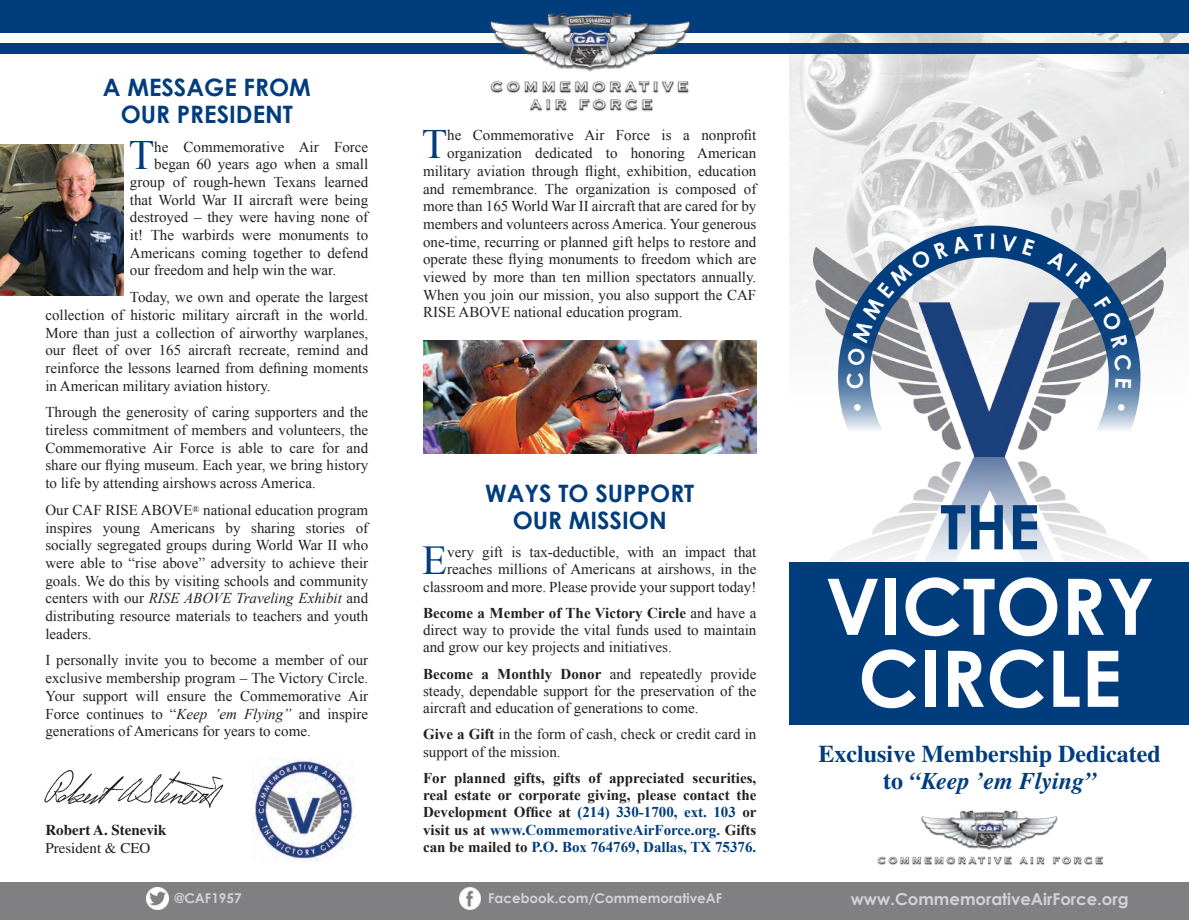
<style>
.page{position:relative;width:1189px;height:920px;background:#fff}
.page>*{position:absolute;margin:0;border:0;box-sizing:border-box;transform-origin:0 0}
.t1{font:700 78px/72px "Century Gothic";color:#fff;text-align:center}
.t2{font:700 61.5px "Century Gothic";color:#013d7d}
.t3{font:41.7px "Times New Roman";color:#013d7d}
.t4{font:41.1px "Times New Roman";color:#013d7d}
.t5{font:700 24px "Century Gothic";color:#013d7d}
.t6{font:700 24px/27px "Times";color:#013d7d;text-align:center}
.t7{font:700 16.5px "Century Gothic";color:#d1d2d4}
.t8{font:15px/17.7px "Times New Roman";color:#231f20;text-align:justify}
.t9{font:700 15px/17.2px "Times New Roman";color:#231f20;text-align:justify}
.t10{font:700 15px "Times";color:#231f20}
.t11{font:15px "Times";color:#231f20}
.t12{font:700 13.5px "Century Gothic";color:#d1d2d4}
.s1{font-style:italic}
.s2{font-weight:700}
.s3{color:#013d7d}
</style>
<div class="page">
<img style="left:789px;top:33px;width:400px;height:297px">
<img style="left:814px;top:247px;width:351px;height:316px">
<svg style="left:838px;top:226px;width:302px;height:238px"></svg>
<div style="left:854px;top:404px;width:7px;height:7px;background:#fff;border-radius:50%"></div>
<div style="left:1118px;top:404px;width:6px;height:7px;background:#fff;border-radius:50%"></div>
<img style="left:44px;top:770px;width:180px;height:38px">
<div style="left:789px;top:563px;width:400px;height:162px;background:#013d7d"></div>
<div style="left:0;top:882px;width:1189px;height:38px;background:#808083"></div>
<div style="left:0;top:0;width:1189px;height:33px;background:#013d7d"></div>
<div style="left:0;top:43px;width:1189px;height:11px;background:#013d7d"></div>
<img style="left:459px;top:887px;width:22px;height:22px">
<img style="left:147px;top:887px;width:21px;height:22px">
<img style="left:0;top:144px;width:123px;height:151px">
<img style="left:877px;top:810px;width:226px;height:55px">
<img style="left:489px;top:13px;width:202px;height:99px">
<img style="left:423px;top:341px;width:333px;height:112px">
<img style="left:252px;top:758px;width:102px;height:102px">
<svg style="left:847px;top:372px;width:16px;height:16px"></svg>
<svg style="left:847px;top:234px;width:137px;height:132px"></svg>
<svg style="left:991px;top:234px;width:3px;height:15px"></svg>
<svg style="left:1001px;top:234px;width:34px;height:22px"></svg>
<svg style="left:1047px;top:250px;width:46px;height:40px;background:#336294"></svg>
<svg style="left:1094px;top:296px;width:38px;height:75px;background:#325c8a"></svg>
<svg style="left:1115px;top:378px;width:16px;height:10px"></svg>
<p class="t5" style="left:103px;top:72px;width:209px">A MESSAGE FROM</p>
<p class="t5" style="left:121px;top:99px;width:174px">OUR PRESIDENT</p>
<p class="t3" style="left:129px;top:127px;width:27px">T</p>
<p class="t8" style="left:154px;top:137px;width:216px">he Commemorative Air Force</p>
<p class="t8" style="left:154px;top:155px;width:216px">began 60 years ago when a small</p>
<p class="t8" style="left:130px;top:173px;width:240px">group of rough-hewn Texans learned</p>
<p class="t8" style="left:130px;top:190px;width:240px">that World War II aircraft were being</p>
<p class="t8" style="left:130px;top:208px;width:240px">destroyed – they were having none of</p>
<p class="t8" style="left:130px;top:226px;width:240px">it! The warbirds were monuments to</p>
<p class="t8" style="left:130px;top:244px;width:240px">Americans coming together to defend</p>
<p class="t8" style="left:130px;top:261px;width:208px">our freedom and help win the war.</p>
<p class="t8" style="left:45px;top:288px;width:324px;text-indent:85px">Today, we own and operate the largest collection of historic military aircraft in the world.<br>More than just a collection of airworthy warplanes, our fleet of over 165 aircraft recreate, remind and reinforce the lessons learned from defining moments in American military aviation history.</p>
<p class="t8" style="left:45px;top:403px;width:324px">Through the generosity of caring supporters and the tireless commitment of members and volunteers, the Commemorative Air Force is able to care for and share our flying museum. Each year, we bring history to life by attending airshows across America.</p>
<p class="t8" style="left:45px;top:501px;width:324px">Our CAF RISE ABOVE<sup>®</sup> national education program inspires young Americans by sharing stories of socially segregated groups during World War II who were able to “rise above” adversity to achieve their goals. We do this by visiting schools and community centers with our <span class="s1">RISE ABOVE Traveling Exhibit</span> and distributing resource materials to teachers and youth leaders.</p>
<p class="t8" style="left:45px;top:651px;width:324px">I personally invite you to become a member of our exclusive membership program – The Victory Circle.<br>Your support will ensure the Commemorative Air Force continues to “<span class="s1">Keep ’em Flying”</span> and inspire generations of Americans for years to come.</p>
<p class="t10" style="left:45px;top:820px;width:123px">Robert A. Stenevik</p>
<p class="t11" style="left:45px;top:839px;width:106px">President &amp; CEO</p>
<p class="t3" style="left:422px;top:116px;width:27px">T</p>
<p class="t8" style="left:447px;top:126px;width:311px">he Commemorative Air Force is a nonprofit</p>
<p class="t8" style="left:447px;top:144px;width:311px">organization dedicated to honoring American</p>
<p class="t8" style="left:423px;top:162px;width:335px">military aviation through flight, exhibition, education</p>
<p class="t8" style="left:423px;top:179px;width:335px">and remembrance. The organization is composed of</p>
<p class="t8" style="left:423px;top:197px;width:335px">more than 165 World War II aircraft that are cared for by</p>
<p class="t8" style="left:423px;top:215px;width:335px">members and volunteers across America. Your generous</p>
<p class="t8" style="left:423px;top:233px;width:335px">one-time, recurring or planned gift helps to restore and</p>
<p class="t8" style="left:423px;top:250px;width:335px">operate these flying monuments to freedom which are</p>
<p class="t8" style="left:423px;top:268px;width:335px">viewed by more than ten million spectators annually.</p>
<p class="t8" style="left:423px;top:286px;width:335px">When you join our mission, you also support the CAF</p>
<p class="t8" style="left:423px;top:303px;width:261px">RISE ABOVE national education program.</p>
<p class="t5" style="left:485px;top:479px;width:211px">WAYS TO SUPPORT</p>
<p class="t5" style="left:513px;top:506px;width:156px">OUR MISSION</p>
<p class="t8" style="left:423px;top:543px;width:335px;line-height:17.2px;text-align:right">very gift is tax-deductible, with an impact that reaches millions of Americans at airshows, in the classroom and more. Please provide your support today!</p>
<p class="t8" style="left:423px;top:604px;width:335px;line-height:17.2px"><span class="s2">Become a Member of The Victory Circle</span> and have a direct way to provide the vital funds used to maintain and grow our key projects and initiatives.</p>
<p class="t8" style="left:423px;top:665px;width:335px;line-height:17.2px"><span class="s2">Become a Monthly Donor</span> and repeatedly provide steady, dependable support for the preservation of the aircraft and education of generations to come.</p>
<p class="t8" style="left:423px;top:725px;width:335px;line-height:17.2px"><span class="s2">Give a Gift</span> in the form of cash, check or credit card in support of the mission.</p>
<p class="t9" style="left:423px;top:769px;width:335px">For planned gifts, gifts of appreciated securities, real estate or corporate giving, please contact the Development Office at <span class="s3">(214) 330-1700, ext. 103</span> or visit us at <span class="s3">www.CommemorativeAirForce.org.</span> Gifts can be mailed to <span class="s3">P.O. Box 764769, Dallas, TX 75376.</span></p>
<p class="t4" style="left:422px;top:533px;width:27px">E</p>
<p class="t2" style="left:940px;top:488px;width:101px">THE</p>
<p class="t1" style="left:825px;top:569px;width:331px">VICTORY<br>CIRCLE</p>
<p class="t6" style="left:819px;top:740px;width:344px">Exclusive Membership Dedicated to <span class="s1">“Keep ’em Flying”</span></p>
<p class="t12" style="left:174px;top:890px;width:69px">@CAF1957</p>
<p class="t12" style="left:488px;top:890px;width:236px">Facebook.com/CommemorativeAF</p>
<p class="t7" style="left:851px;top:888px;width:279px">www.CommemorativeAirForce.org</p>
</div>
